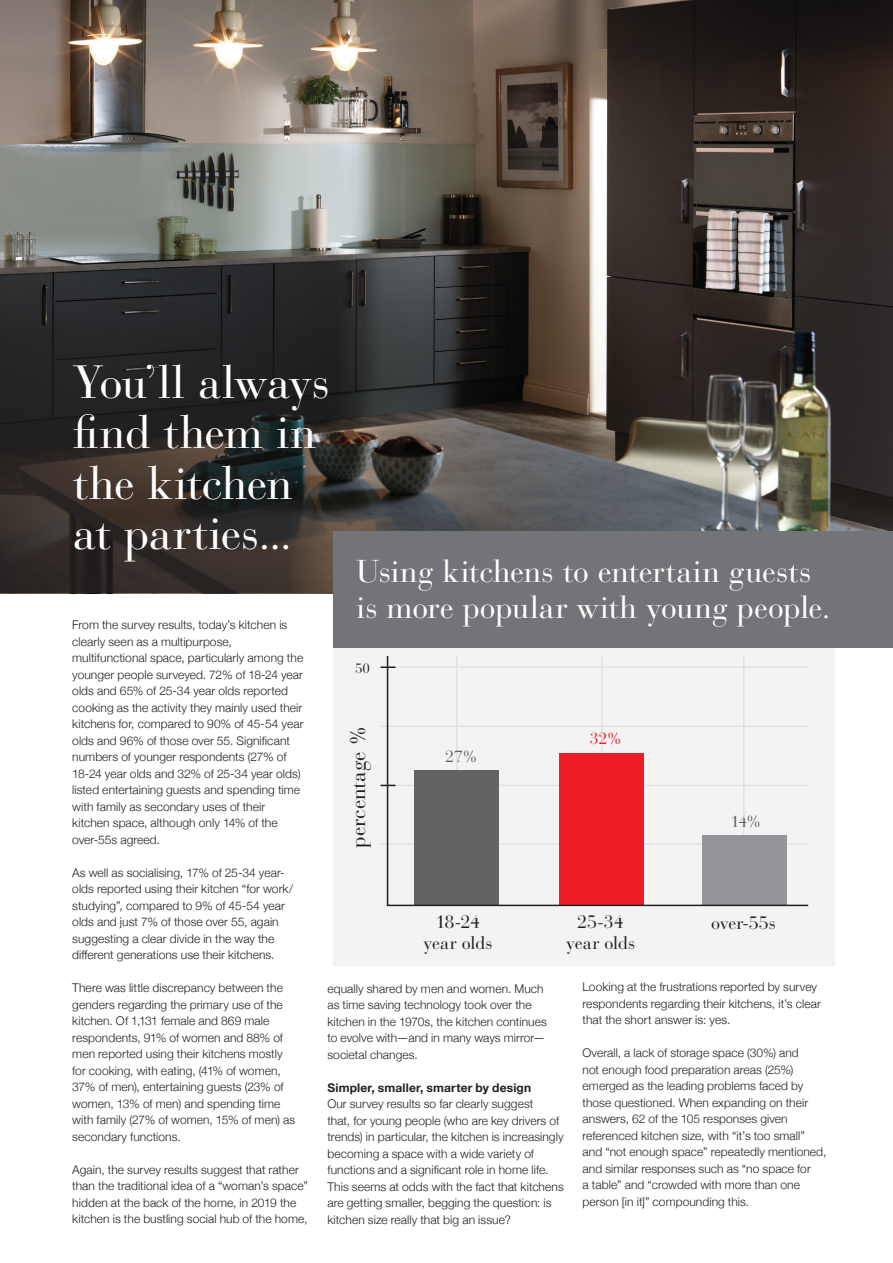
<style>
.page{position:relative;width:893px;height:1263px;background:#fff}
.page>*{position:absolute;margin:0;border:0;box-sizing:border-box;transform-origin:0 0}
.t1{font:46.2px/50.6px "Bauer Bodoni Std";letter-spacing:-.01em;color:#fff}
.t2{font:31.35px/35.2px "Bauer Bodoni Std";letter-spacing:-.005em;color:#fff}
.t3{font:21px "Bauer Bodoni Std";letter-spacing:-.005em;color:#231f20}
.t4{font:18px "Bauer Bodoni Std";letter-spacing:-.01em;color:#231f20}
.t5{font:16.2px "Bauer Bodoni Std";color:#636366}
.t6{font:16.2px "Bauer Bodoni Std";color:#ee1d23}
.t7{font:13.5px "Bauer Bodoni Std";color:#231f20}
.t8{font:300 12px/16.5px "Helvetica Neue";letter-spacing:.005em;color:#231f20}
.s1{font-weight:700}
</style>
<div class="page">
<img style="left:0;top:0;width:893px;height:531px">
<svg style="left:0;top:257px;width:369px;height:336px;background:#2d2b29"></svg>
<div style="left:334px;top:647px;width:501px;height:319px;background:#f3f3f4"></div>
<hr style="left:381px;top:726px;width:427px;height:1px;background:#e1e2e4">
<hr style="left:381px;top:843px;width:427px;height:2px;background:#e1e2e4">
<div style="left:334px;top:531px;width:559px;height:116px;background:#727477"></div>
<svg style="left:386px;top:655px;width:423px;height:252px"></svg>
<p class="t1" style="left:73px;top:357px;width:258px">You’ll always find them in the kitchen at parties...</p>
<p class="t2" style="left:356px;top:554px;width:475px">Using kitchens to entertain guests is more popular with young people.</p>
<p class="t8" style="left:72px;top:616px;width:233px">From the survey results, today’s kitchen is clearly seen as a multipurpose, multifunctional space, particularly among the younger people surveyed. 72% of 18-24 year olds and 65% of 25-34 year olds reported cooking as the activity they mainly used their kitchens for, compared to 90% of 45-54 year olds and 96% of those over 55. Significant numbers of younger respondents (27% of 18-24 year olds and 32% of 25-34 year olds) listed entertaining guests and spending time with family as secondary uses of their kitchen space, although only 14% of the over-55s agreed.</p>
<p class="t8" style="left:72px;top:863px;width:222px">As well as socialising, 17% of 25-34 year&shy;olds reported using their kitchen “for work/ studying”, compared to 9% of 45-54 year olds and just 7% of those over 55, again suggesting a clear divide in the way the different generations use their kitchens.</p>
<p class="t8" style="left:72px;top:979px;width:224px">There was little discrepancy between the genders regarding the primary use of the kitchen. Of 1,131 female and 869 male respondents, 91% of women and 88% of men reported using their kitchens mostly for cooking, with eating, (41% of women, 37% of men), entertaining guests (23% of women, 13% of men) and spending time with family (27% of women, 15% of men) as secondary functions.</p>
<p class="t8" style="left:72px;top:1160px;width:237px">Again, the survey results suggest that rather than the traditional idea of a “woman’s space” hidden at the back of the home, in 2019 the kitchen is the bustling social hub of the home,</p>
<p class="t7" style="left:355px;top:660px;width:17px">50</p>
<p class="t3" style="left:345px;top:848px;width:123px;rotate:-90deg">percentage %</p>
<p class="t6" style="left:590px;top:729px;width:33px">32%</p>
<p class="t5" style="left:445px;top:746px;width:33px">27%</p>
<p class="t5" style="left:730px;top:812px;width:32px">14%</p>
<p class="t4" style="left:436px;top:911px;width:46px">18-24</p>
<p class="t4" style="left:423px;top:932px;width:71px">year olds</p>
<p class="t4" style="left:577px;top:911px;width:48px">25-34</p>
<p class="t4" style="left:566px;top:932px;width:71px">year olds</p>
<p class="t4" style="left:711px;top:912px;width:66px">over-55s</p>
<p class="t8" style="left:583px;top:978px;width:240px">Looking at the frustrations reported by survey respondents regarding their kitchens, it’s clear that the short answer is: yes.</p>
<p class="t8" style="left:583px;top:1044px;width:245px">Overall, a lack of storage space (30%) and<br>not enough food preparation areas (25%) emerged as the leading problems faced by those questioned. When expanding on their answers, 62 of the 105 responses given referenced kitchen size, with “it’s too small” and “not enough space” repeatedly mentioned, and similar responses such as “no space for<br>a table” and “crowded with more than one person [in it]” compounding this.</p>
<p class="t8" style="left:327px;top:979px;width:221px">equally shared by men and women. Much as time saving technology took over the kitchen in the 1970s, the kitchen continues to evolve with—and in many ways mirror— societal changes.</p>
<p class="t8" style="left:327px;top:1078px;width:238px"><span class="s1">Simpler, smaller, smarter by design<br></span>Our survey results so far clearly suggest<br>that, for young people (who are key drivers of trends) in particular, the kitchen is increasingly becoming a space with a wide variety of functions and a significant role in home life.<br>This seems at odds with the fact that kitchens are getting smaller, begging the question: is kitchen size really that big an issue?</p>
</div>
